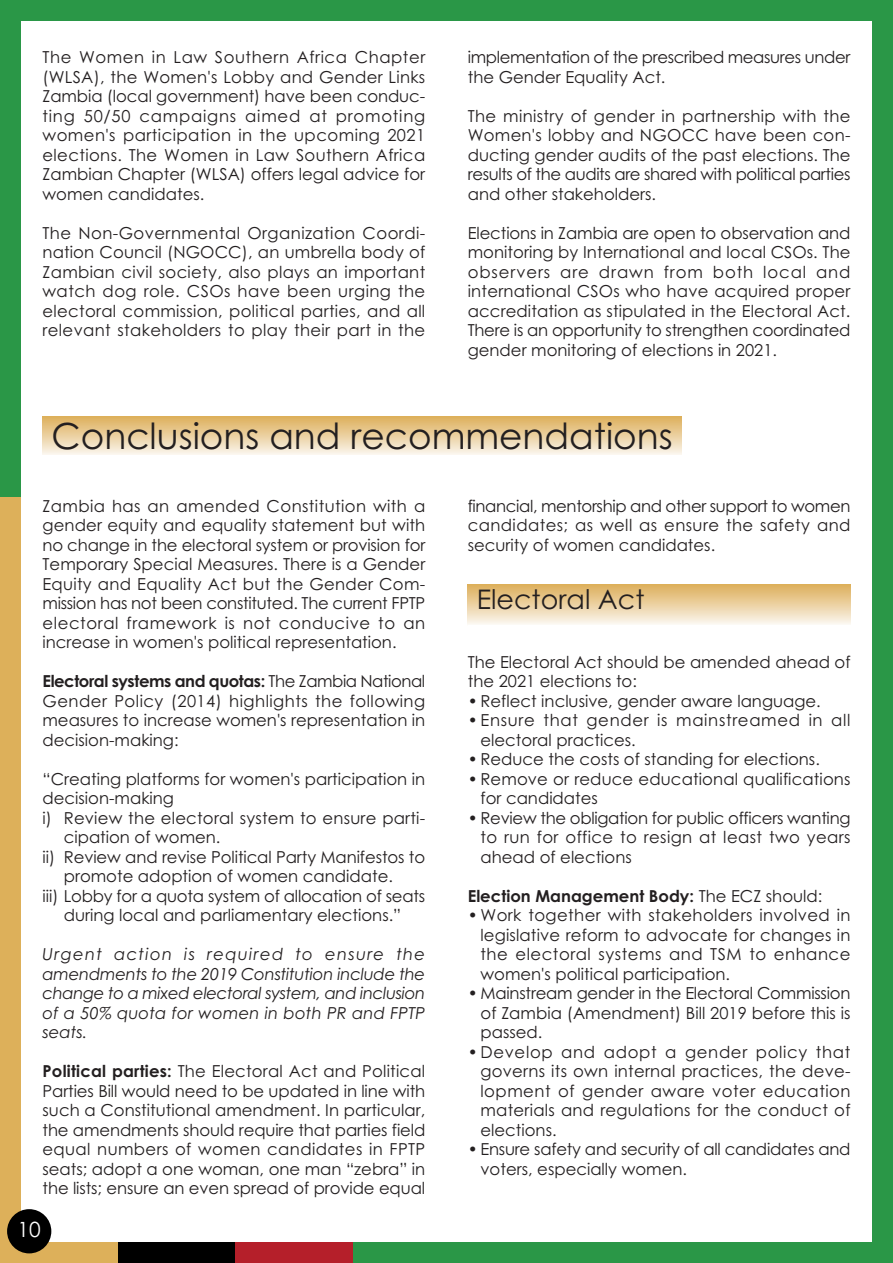
<style>
.page{position:relative;width:893px;height:1263px;background:#2a9747}
.page>*{position:absolute;margin:0;border:0;box-sizing:border-box;transform-origin:0 0}
.t1{font:36px "Century Gothic";color:#231f20}
.t2{font:27px "Century Gothic";color:#231f20}
.t3{font:21px "Century Gothic";color:#fff}
.t4{font:16.5px/19.5px "Century Gothic";color:#231f20;text-align:justify}
.t5{font:italic 16.5px/19.5px "Century Gothic";letter-spacing:.005em;color:#231f20;text-align:justify}
.t6{font:16.5px/19.5px "Century Gothic";letter-spacing:-.02em;color:#231f20}
.t7{font:16.5px/19.5px "Century Gothic";letter-spacing:.04em;color:#231f20}
.t8{font:700 16.5px "Century Gothic";color:#231f20}
.s1{font-weight:700}
.s2{font-weight:400}
</style>
<div class="page">
<div style="left:0;top:497px;width:118px;height:766px;background:#ddb05a"></div>
<div style="left:118px;top:497px;width:118px;height:766px;background:#000"></div>
<div style="left:236px;top:497px;width:117px;height:766px;background:#b51f2a"></div>
<div style="left:21px;top:21px;width:851px;height:1221px;background:#fff"></div>
<div style="left:7px;top:1209px;width:44px;height:44px;background:#000;border-radius:50%"></div>
<div style="left:43px;top:416px;width:639px;height:40px;background:linear-gradient(to bottom,#ddae58,#fbf5ed)"></div>
<hr style="left:43px;top:455px;width:639px;height:4px;background:#fff">
<div style="left:468px;top:584px;width:382px;height:41px;background:linear-gradient(to bottom,#ddae58,#fbf7f0)"></div>
<p class="t4" style="left:43px;top:49px;width:384px">The Women in Law Southern Africa Chapter (WLSA), the Women's Lobby and Gender Links Zambia (local government) have been conduc&shy;ting 50/50 campaigns aimed at promoting women's participation in the upcoming 2021 elections. The Women in Law Southern Africa Zambian Chapter (WLSA) offers legal advice for women candidates.</p>
<p class="t4" style="left:43px;top:225px;width:384px">The Non-Governmental Organization Coordi&shy;nation Council (NGOCC), an umbrella body of Zambian civil society, also plays an important watch dog role. CSOs have been urging the electoral commission, political parties, and all relevant stakeholders to play their part in the</p>
<p class="t6" style="left:468px;top:49px;width:384px">implementation of the prescribed measures under the Gender Equality Act.</p>
<p class="t4" style="left:468px;top:108px;width:384px">The ministry of gender in partnership with the Women's lobby and NGOCC have been con&shy;ducting gender audits of the past elections. The results of the audits are shared with political parties and other stakeholders.</p>
<p class="t4" style="left:468px;top:225px;width:384px">Elections in Zambia are open to observation and monitoring by International and local CSOs. The observers are drawn from both local and international CSOs who have acquired proper accreditation as stipulated in the Electoral Act.<br>There is an opportunity to strengthen coordinated gender monitoring of elections in 2021.</p>
<h1 class="t1" style="left:52px;top:422px;width:623px">Conclusions and recommendations</h1>
<p class="t4" style="left:43px;top:498px;width:384px">Zambia has an amended Constitution with a gender equity and equality statement but with no change in the electoral system or provision for Temporary Special Measures. There is a Gender Equity and Equality Act but the Gender Com&shy;mission has not been constituted. The current FPTP electoral framework is not conducive to an increase in women's political representation.</p>
<p class="t4" style="left:43px;top:673px;width:384px"><span class="s1">Electoral systems and quotas:</span> The Zambia National Gender Policy (2014) highlights the following measures to increase women's representation in decision-making:</p>
<p class="t4" style="left:43px;top:771px;width:384px">“Creating platforms for women's participation in</p>
<p class="t4" style="left:43px;top:790px;width:133px">decision-making</p>
<p class="t4" style="left:43px;top:810px;width:384px">i) Review the electoral system to ensure parti-</p>
<p class="t4" style="left:64px;top:829px;width:158px">cipation of women.</p>
<p class="t4" style="left:43px;top:849px;width:384px">ii) Review and revise Political Party Manifestos to</p>
<p class="t4" style="left:64px;top:868px;width:331px">promote adoption of women candidate.</p>
<p class="t4" style="left:43px;top:888px;width:384px">iii) Lobby for a quota system of allocation of seats</p>
<p class="t4" style="left:64px;top:907px;width:339px">during local and parliamentary elections.”</p>
<p class="t5" style="left:43px;top:946px;width:384px">Urgent action is required to ensure the amendments to the 2019 Constitution include the change to a mixed electoral system, and inclusion of a 50% quota for women in both PR and FPTP seats.</p>
<p class="t4" style="left:43px;top:1063px;width:384px"><span class="s1">Political parties:</span> The Electoral Act and Political Parties Bill would need to be updated in line with such a Constitutional amendment. In particular, the amendments should require that parties field equal numbers of women candidates in FPTP seats; adopt a one woman, one man “zebra” in the lists; ensure an even spread of provide equal</p>
<p class="t3" style="left:18px;top:1221px;width:25px">10</p>
<p class="t4" style="left:468px;top:498px;width:384px">financial, mentorship and other support to women candidates; as well as ensure the safety and security of women candidates.</p>
<h2 class="t2" style="left:477px;top:590px;width:169px">Electoral Act</h2>
<p class="t4" style="left:468px;top:654px;width:384px">The Electoral Act should be amended ahead of the 2021 elections to:</p>
<p class="t4" style="left:468px;top:693px;width:355px">• Reflect inclusive, gender aware language.</p>
<p class="t7" style="left:480px;top:712px;width:371px;text-indent:-13px">•Ensure that gender is mainstreamed in all electoral practices.</p>
<p class="t4" style="left:468px;top:751px;width:354px">• Reduce the costs of standing for elections.</p>
<p class="t4" style="left:480px;top:771px;width:371px;text-indent:-13px">• Remove or reduce educational qualifications for candidates</p>
<p class="t4" style="left:480px;top:810px;width:372px;text-indent:-13px">• Review the obligation for public officers wanting to run for office to resign at least two years ahead of elections</p>
<p class="t8" style="left:468px;top:890px;width:356px">Election Management Body: <span class="s2">The ECZ should:</span></p>
<p class="t4" style="left:480px;top:907px;width:372px;text-indent:-13px">• Work together with stakeholders involved in legislative reform to advocate for changes in the electoral systems and TSM to enhance women's political participation.</p>
<p class="t4" style="left:480px;top:985px;width:371px;text-indent:-13px">• Mainstream gender in the Electoral Commission of Zambia (Amendment) Bill 2019 before this is passed.</p>
<p class="t4" style="left:480px;top:1044px;width:372px;text-indent:-13px">•Develop and adopt a gender policy that governs its own internal practices, the deve&shy;lopment of gender aware voter education materials and regulations for the conduct of elections.</p>
<p class="t4" style="left:480px;top:1141px;width:371px;text-indent:-13px">• Ensure safety and security of all candidates and voters, especially women.</p>
</div>
